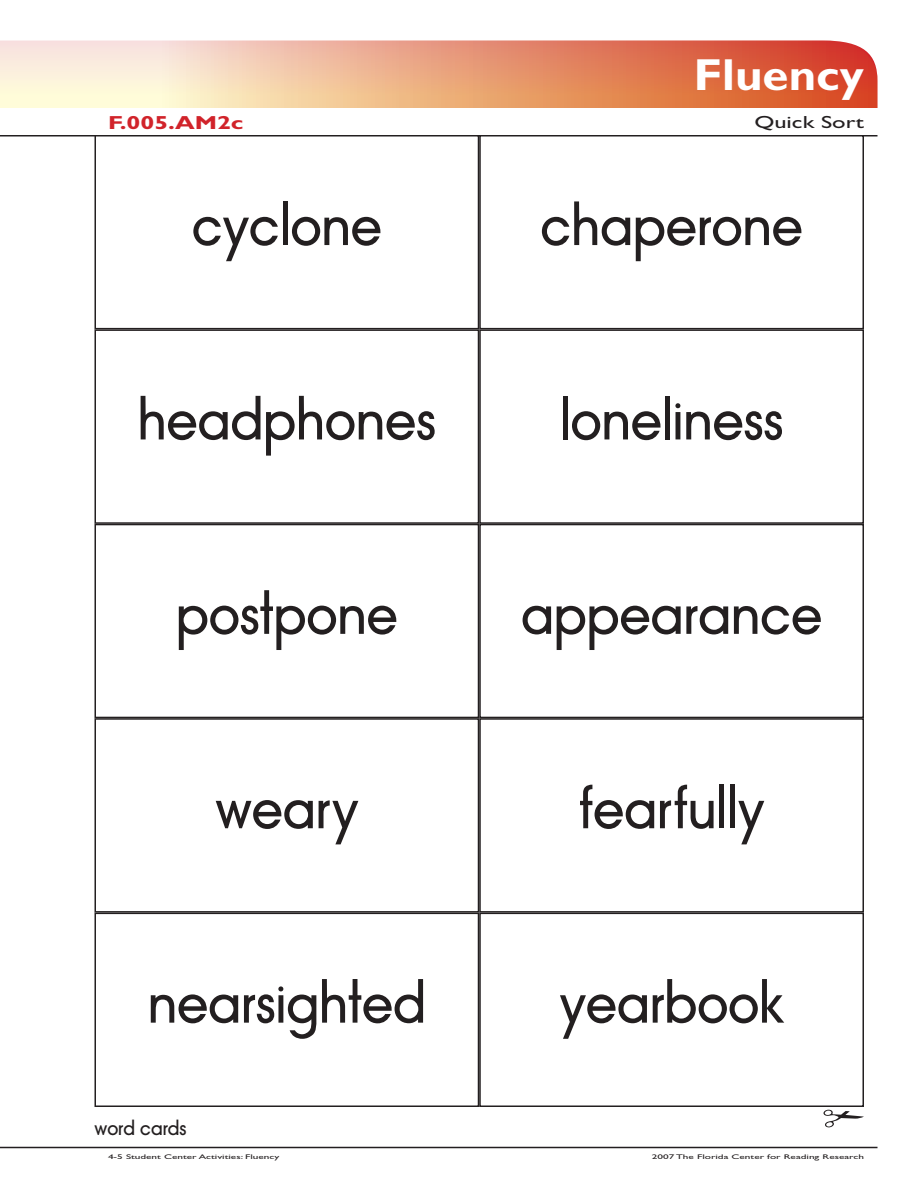
<style>
.page{position:relative;width:918px;height:1188px;background:#fff}
.page>*{position:absolute;margin:0;border:0;box-sizing:border-box;transform-origin:0 0}
.t1{font:51px "Avant Garde Medium Modified";color:#231f20}
.t2{font:700 45px "Gill Sans MT Modified";color:#fff;scale:1.05 1}
.t3{font:700 18.9px "Gill Sans MT Modified";color:#d1232a;scale:1.33 1}
.t4{font:18px "Avant Garde Medium Modified";color:#231f20}
.t5{font:17.55px "Gill Sans MT Modified";color:#231f20;scale:1.39 1}
.t6{font:6.75px "Gill Sans MT Modified";color:#231f20;scale:1.67 1}
</style>
<div class="page">
<svg style="left:0;top:40px;width:878px;height:68px;background:#eaa686"></svg>
<hr style="left:0;top:1147px;width:878px;height:1px;background:#231f20">
<hr style="left:0;top:135px;width:878px;height:1px;background:#231f20">
<div style="left:479px;top:329px;width:385px;height:195px;border:2px solid #231f20"></div>
<div style="left:479px;top:524px;width:385px;height:194px;border:2px solid #231f20"></div>
<div style="left:479px;top:718px;width:385px;height:195px;border:2px solid #231f20"></div>
<div style="left:479px;top:913px;width:385px;height:194px;border:2px solid #231f20"></div>
<div style="left:479px;top:135px;width:385px;height:194px;border:2px solid #231f20"></div>
<div style="left:94px;top:329px;width:385px;height:195px;border:2px solid #231f20"></div>
<div style="left:94px;top:524px;width:385px;height:194px;border:2px solid #231f20"></div>
<div style="left:94px;top:718px;width:385px;height:195px;border:2px solid #231f20"></div>
<div style="left:94px;top:913px;width:385px;height:194px;border:2px solid #231f20"></div>
<div style="left:94px;top:135px;width:385px;height:194px;border:2px solid #231f20"></div>
<svg style="left:824px;top:1110px;width:40px;height:17px"></svg>
<p class="t2" style="left:694px;top:48px;width:164px">Fluency</p>
<p class="t3" style="left:108px;top:111px;width:103px">F.005.AM2c</p>
<p class="t5" style="left:754px;top:112px;width:80px">Quick Sort</p>
<p class="t1" style="left:192px;top:196px;width:191px">cyclone</p>
<p class="t1" style="left:540px;top:196px;width:264px">chaperone</p>
<p class="t1" style="left:138px;top:390px;width:300px">headphones</p>
<p class="t1" style="left:560px;top:390px;width:225px">loneliness</p>
<p class="t1" style="left:176px;top:585px;width:223px">postpone</p>
<p class="t1" style="left:215px;top:779px;width:144px">weary</p>
<p class="t1" style="left:521px;top:585px;width:303px">appearance</p>
<p class="t1" style="left:579px;top:779px;width:187px">fearfully</p>
<p class="t1" style="left:148px;top:974px;width:280px">nearsighted</p>
<p class="t1" style="left:560px;top:974px;width:225px">yearbook</p>
<p class="t4" style="left:94px;top:1118px;width:93px">word cards</p>
<p class="t6" style="left:108px;top:1153px;width:104px">4-5 Student Center Activities: Fluency</p>
<p class="t6" style="left:652px;top:1153px;width:128px">2007 The Florida Center for Reading Research</p>
</div>
